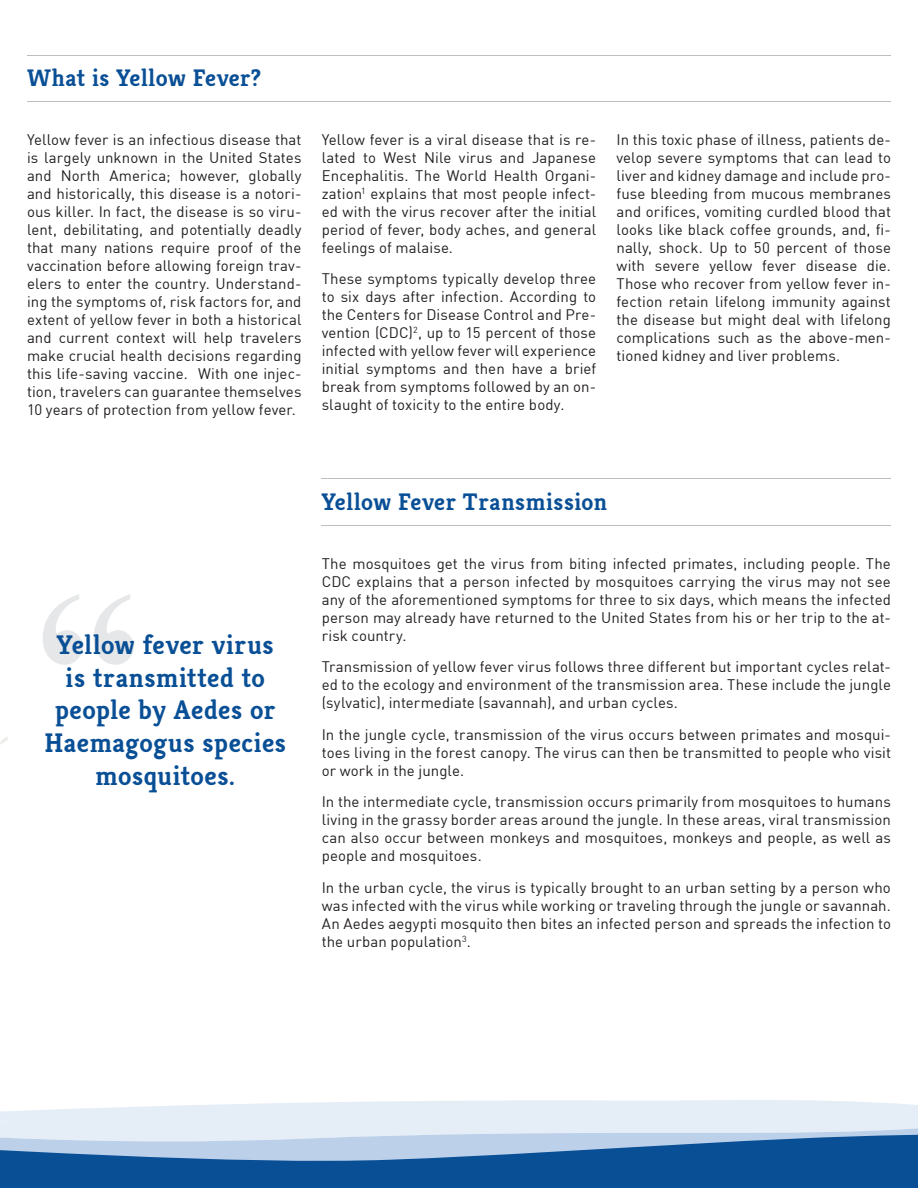
<style>
.page{position:relative;width:918px;height:1188px;background:#fff}
.page>*{position:absolute;margin:0;border:0;box-sizing:border-box;transform-origin:0 0}
.t1{font:700 216.9px "Times New Roman";color:#e6e7e9}
.t2{font:700 27px/33px "Kreon";letter-spacing:.02em;color:#094f96;text-align:center}
.t3{font:700 24px "Kreon";letter-spacing:.02em;color:#094f96}
.t4{font:15px/18px "DIN";letter-spacing:.005em;color:#231f20;text-align:justify}
</style>
<div class="page">
<img style="left:0;top:737px;width:8px;height:7px">
<svg style="left:0;top:1100px;width:918px;height:88px;background:#82a6cc"></svg>
<hr style="left:27px;top:55px;width:864px;height:1px;background:#bcbdc0">
<hr style="left:322px;top:478px;width:569px;height:1px;background:#bcbdc0">
<hr style="left:27px;top:101px;width:864px;height:1px;background:#bcbdc0">
<hr style="left:322px;top:525px;width:569px;height:1px;background:#bcbdc0">
<h3 class="t3" style="left:27px;top:63px;width:236px">What is Yellow Fever?</h3>
<p class="t4" style="left:27px;top:130px;width:276px">Yellow fever is an infectious disease that is largely unknown in the United States and North America; however, globally and historically, this disease is a notori&shy;ous killer. In fact, the disease is so viru&shy;lent, debilitating, and potentially deadly that many nations require proof of the vaccination before allowing foreign trav&shy;elers to enter the country. Understand&shy;ing the symptoms of, risk factors for, and extent of yellow fever in both a historical and current context will help travelers make crucial health decisions regarding this life-saving vaccine. With one injec&shy;tion, travelers can guarantee themselves 10 years of protection from yellow fever.</p>
<p class="t4" style="left:322px;top:130px;width:276px">Yellow fever is a viral disease that is re&shy;lated to West Nile virus and Japanese Encephalitis. The World Health Organi&shy;zation<sup>1</sup> explains that most people infect&shy;ed with the virus recover after the initial period of fever, body aches, and general feelings of malaise.</p>
<p class="t4" style="left:322px;top:270px;width:276px">These symptoms typically develop three to six days after infection. According to the Centers for Disease Control and Pre&shy;vention (CDC)<sup>2</sup>, up to 15 percent of those infected with yellow fever will experience initial symptoms and then have a brief break from symptoms followed by an on&shy;slaught of toxicity to the entire body.</p>
<p class="t4" style="left:616px;top:130px;width:276px">In this toxic phase of illness, patients de&shy;velop severe symptoms that can lead to liver and kidney damage and include pro&shy;fuse bleeding from mucous membranes and orifices, vomiting curdled blood that looks like black coffee grounds, and, fi&shy;nally, shock. Up to 50 percent of those with severe yellow fever disease die.<br>Those who recover from yellow fever in&shy;fection retain lifelong immunity against the disease but might deal with lifelong complications such as the above-men&shy;tioned kidney and liver problems.</p>
<h1 class="t1" style="left:34px;top:518px;width:110px">“</h1>
<h2 class="t2" style="left:44px;top:628px;width:243px">Yellow fever virus is transmitted to people by Aedes or<br>Haemagogus species mosquitoes.</h2>
<h3 class="t3" style="left:322px;top:487px;width:287px">Yellow Fever Transmission</h3>
<p class="t4" style="left:322px;top:554px;width:571px">The mosquitoes get the virus from biting infected primates, including people. The CDC explains that a person infected by mosquitoes carrying the virus may not see any of the aforementioned symptoms for three to six days, which means the infected person may already have returned to the United States from his or her trip to the at&shy;risk country.</p>
<p class="t4" style="left:322px;top:657px;width:571px">Transmission of yellow fever virus follows three different but important cycles relat&shy;ed to the ecology and environment of the transmission area. These include the jungle (sylvatic), intermediate (savannah), and urban cycles.</p>
<p class="t4" style="left:322px;top:725px;width:571px">In the jungle cycle, transmission of the virus occurs between primates and mosqui&shy;toes living in the forest canopy. The virus can then be transmitted to people who visit or work in the jungle.</p>
<p class="t4" style="left:322px;top:792px;width:571px">In the intermediate cycle, transmission occurs primarily from mosquitoes to humans living in the grassy border areas around the jungle. In these areas, viral transmission can also occur between monkeys and mosquitoes, monkeys and people, as well as people and mosquitoes.</p>
<p class="t4" style="left:322px;top:878px;width:571px">In the urban cycle, the virus is typically brought to an urban setting by a person who was infected with the virus while working or traveling through the jungle or savannah.<br>An Aedes aegypti mosquito then bites an infected person and spreads the infection to the urban population<sup>3</sup>.</p>
</div>
